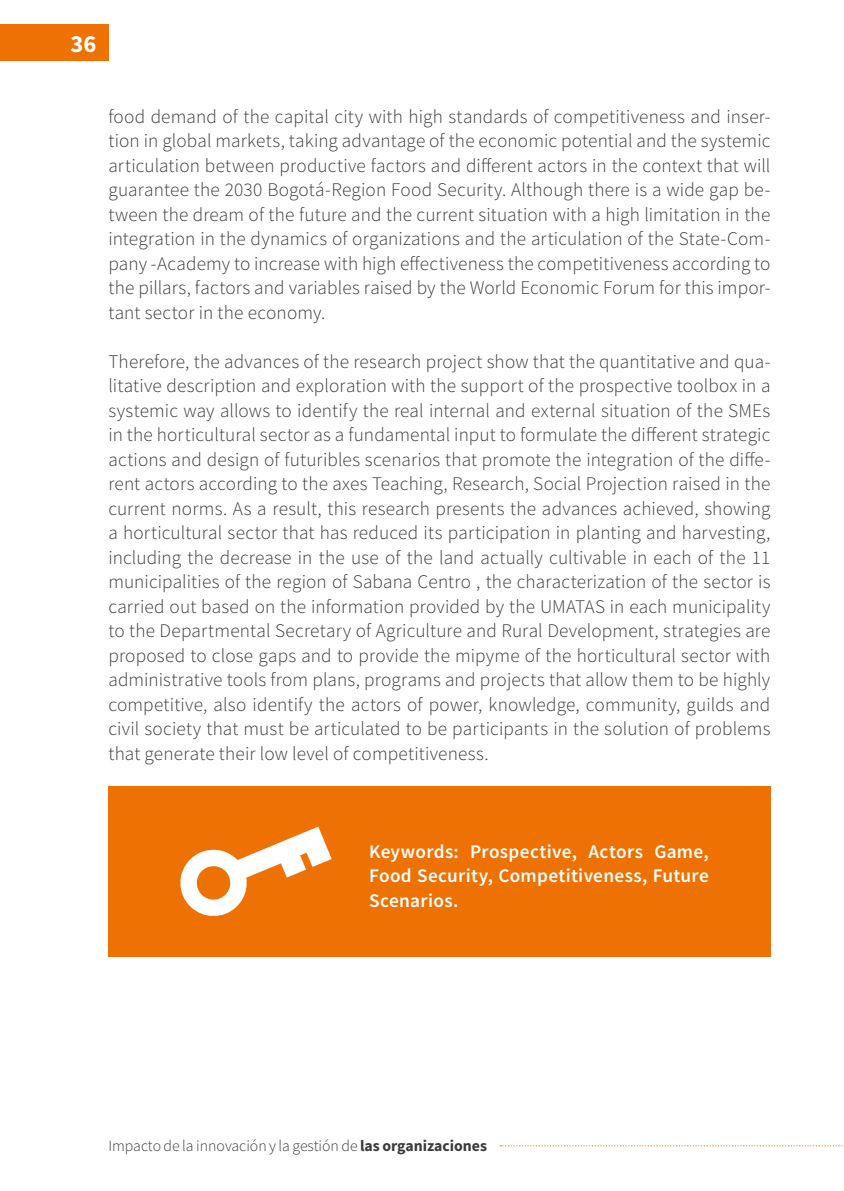
<style>
.page{position:relative;width:844px;height:1191px;background:#fff}
.page>*{position:absolute;margin:0;border:0;box-sizing:border-box;transform-origin:0 0}
.t1{font:700 24.5px "Source Sans Pro";color:#fff}
.t2{font:300 19.25px/24.5px "Source Sans Pro";letter-spacing:.005em;color:#3c3c3b;text-align:justify}
.t3{font:600 19.25px/24.5px "Source Sans Pro";letter-spacing:.015em;color:#fff;text-align:justify}
.t4{font:300 15.75px "Source Sans Pro";color:#3c3c3b}
.s1{font-weight:700}
</style>
<div class="page">
<div style="left:0;top:25px;width:108px;height:36px;background:#ee7203"></div>
<svg style="left:500px;top:1145px;width:343px;height:1px"></svg>
<div style="left:108px;top:785px;width:662px;height:171px;background:#ee7203"></div>
<svg style="left:180px;top:826px;width:151px;height:90px"></svg>
<p class="t1" style="left:70px;top:27px;width:27px">36</p>
<p class="t2" style="left:108px;top:104px;width:663px">food demand of the capital city with high standards of competitiveness and inser&shy;tion in global markets, taking advantage of the economic potential and the systemic articulation between productive factors and different actors in the context that will guarantee the 2030 Bogotá-Region Food Security. Although there is a wide gap be&shy;tween the dream of the future and the current situation with a high limitation in the integration in the dynamics of organizations and the articulation of the State-Com&shy;pany -Academy to increase with high effectiveness the competitiveness according to the pillars, factors and variables raised by the World Economic Forum for this impor&shy;tant sector in the economy.</p>
<p class="t2" style="left:108px;top:349px;width:663px">Therefore, the advances of the research project show that the quantitative and qua&shy;litative description and exploration with the support of the prospective toolbox in a systemic way allows to identify the real internal and external situation of the SMEs in the horticultural sector as a fundamental input to formulate the different strategic actions and design of futuribles scenarios that promote the integration of the diffe&shy;rent actors according to the axes Teaching, Research, Social Projection raised in the current norms. As a result, this research presents the advances achieved, showing a horticultural sector that has reduced its participation in planting and harvesting, including the decrease in the use of the land actually cultivable in each of the 11 municipalities of the region of Sabana Centro , the characterization of the sector is carried out based on the information provided by the UMATAS in each municipality to the Departmental Secretary of Agriculture and Rural Development, strategies are proposed to close gaps and to provide the mipyme of the horticultural sector with administrative tools from plans, programs and projects that allow them to be highly competitive, also identify the actors of power, knowledge, community, guilds and civil society that must be articulated to be participants in the solution of problems that generate their low level of competitiveness.</p>
<p class="t3" style="left:369px;top:839px;width:341px">Keywords: Prospective, Actors Game, Food Security, Competitiveness, Future Scenarios.</p>
<p class="t4" style="left:108px;top:1136px;width:380px">Impacto de la innovación y la gestión de <span class="s1">las organizaciones</span></p>
</div>
